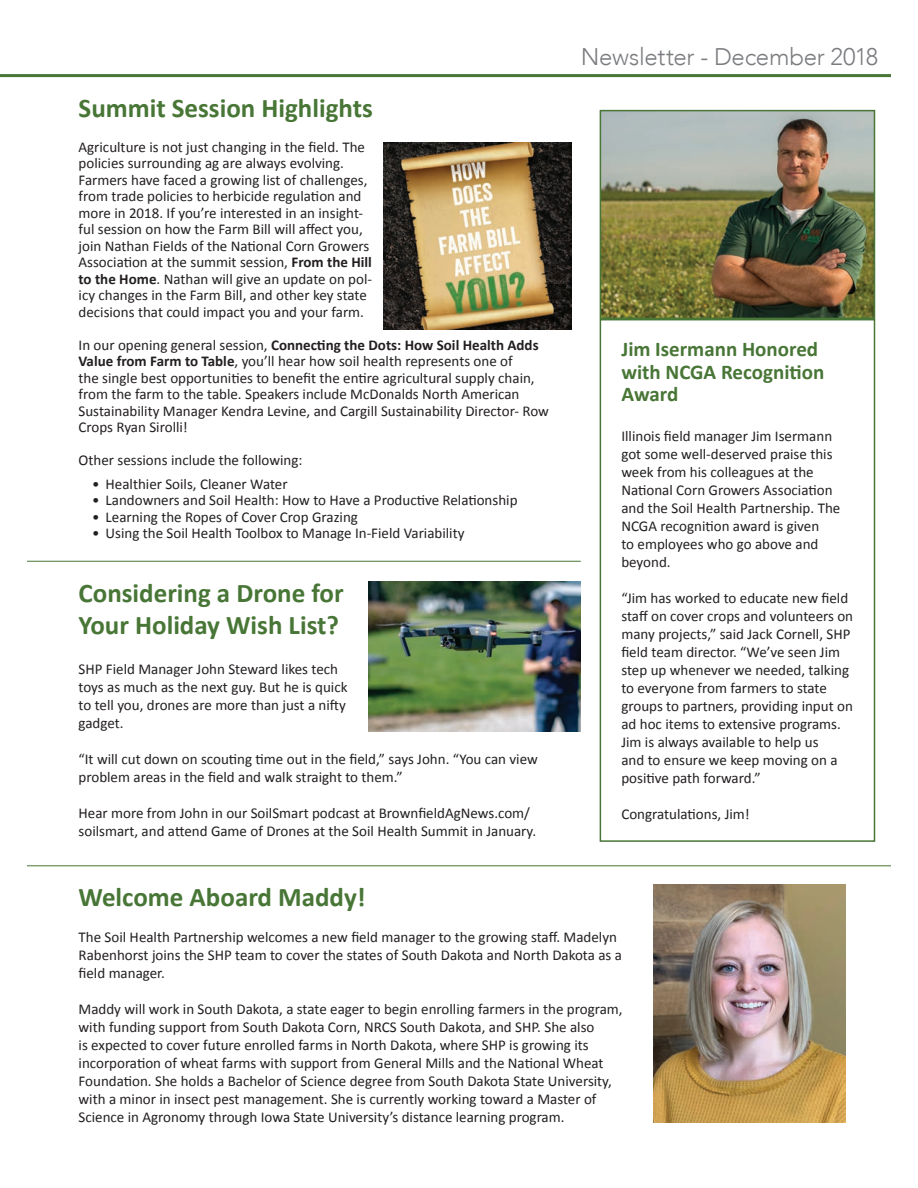
<style>
.page{position:relative;width:918px;height:1188px;background:#fff}
.page>*{position:absolute;margin:0;border:0;box-sizing:border-box;transform-origin:0 0}
.t1{font:700 27px/32.4px "Calibri";color:#487636}
.t2{font:300 24px "Avenir";letter-spacing:-.01em;color:#7a7c7f}
.t3{font:700 21px/22.5px "Calibri";color:#487636}
.ARTICLE_BODY{font:15px/18px "Calibri";color:#231f20}
.s1{font-weight:700}
</style>
<div class="page">
<div style="left:600px;top:319px;width:275px;height:523px;border:2px solid #487636"></div>
<hr style="left:27px;top:561px;width:554px;height:1px;background:#487636">
<hr style="left:27px;top:866px;width:864px;height:1px;background:#487636">
<img style="left:368px;top:581px;width:213px;height:151px">
<img style="left:383px;top:142px;width:189px;height:187px">
<img style="left:603px;top:113px;width:269px;height:203px">
<div style="left:600px;top:110px;width:275px;height:209px;border:2px solid #487636"></div>
<img style="left:654px;top:885px;width:191px;height:237px">
<svg style="left:0;top:74px;width:891px;height:3px;background:#4d793b"></svg>
<p class="t1" style="left:79px;top:91px;width:296px">Summit Session Highlights</p>
<p class="ARTICLE_BODY" style="left:79px;top:138px;width:295px;line-height:16.5px">Agriculture is not just changing in the field. The policies surrounding ag are always evolving.<br>Farmers have faced a growing list of challenges, from trade policies to herbicide regulation and more in 2018. If you’re interested in an insight&shy;ful session on how the Farm Bill will affect you, join Nathan Fields of the National Corn Growers Association at the summit session, <span class="s1">From the Hill to the Home</span>. Nathan will give an update on pol&shy;icy changes in the Farm Bill, and other key state decisions that could impact you and your farm.</p>
<p class="ARTICLE_BODY" style="left:79px;top:336px;width:472px;line-height:16.5px">In our opening general session, <span class="s1">Connecting the Dots: How Soil Health Adds Value from Farm to Table</span>, you’ll hear how soil health represents one of<br>the single best opportunities to benefit the entire agricultural supply chain, from the farm to the table. Speakers include McDonalds North American Sustainability Manager Kendra Levine, and Cargill Sustainability Director- Row Crops Ryan Sirolli!</p>
<p class="ARTICLE_BODY" style="left:79px;top:451px;width:225px">Other sessions include the following:</p>
<p class="ARTICLE_BODY" style="left:92px;top:474px;width:197px">• Healthier Soils, Cleaner Water</p>
<p class="ARTICLE_BODY" style="left:92px;top:491px;width:427px">• Landowners and Soil Health: How to Have a Productive Relationship</p>
<p class="ARTICLE_BODY" style="left:92px;top:507px;width:267px">• Learning the Ropes of Cover Crop Grazing</p>
<p class="ARTICLE_BODY" style="left:92px;top:524px;width:374px">• Using the Soil Health Toolbox to Manage In-Field Variability</p>
<p class="t1" style="left:79px;top:575px;width:267px">Considering a Drone for<br>Your Holiday Wish List?</p>
<p class="ARTICLE_BODY" style="left:79px;top:659px;width:270px">SHP Field Manager John Steward likes tech toys as much as the next guy. But he is quick to tell you, drones are more than just a nifty gadget.</p>
<p class="ARTICLE_BODY" style="left:79px;top:749px;width:461px">“It will cut down on scouting time out in the field,” says John. “You can view problem areas in the field and walk straight to them.”</p>
<p class="ARTICLE_BODY" style="left:79px;top:803px;width:459px">Hear more from John in our SoilSmart podcast at BrownfieldAgNews.com/ soilsmart, and attend Game of Drones at the Soil Health Summit in January.</p>
<p class="t1" style="left:79px;top:880px;width:289px">Welcome Aboard Maddy!</p>
<p class="t2" style="left:581px;top:42px;width:299px">Newsletter - December 2018</p>
<p class="t3" style="left:621px;top:338px;width:205px">Jim Isermann Honored with NCGA Recognition<br>Award</p>
<p class="ARTICLE_BODY" style="left:621px;top:427px;width:220px">Illinois field manager Jim Isermann got some well-deserved praise this week from his colleagues at the<br>National Corn Growers Association and the Soil Health Partnership. The<br>NCGA recognition award is given<br>to employees who go above and beyond.</p>
<p class="ARTICLE_BODY" style="left:621px;top:589px;width:233px">“Jim has worked to educate new field staff on cover crops and volunteers on many projects,” said Jack Cornell, SHP field team director. “We’ve seen Jim step up whenever we needed, talking to everyone from farmers to state groups to partners, providing input on ad hoc items to extensive programs.<br>Jim is always available to help us<br>and to ensure we keep moving on a positive path forward.”</p>
<p class="ARTICLE_BODY" style="left:621px;top:805px;width:130px">Congratulations, Jim!</p>
<p class="ARTICLE_BODY" style="left:79px;top:927px;width:545px">The Soil Health Partnership welcomes a new field manager to the growing staff. Madelyn<br>Rabenhorst joins the SHP team to cover the states of South Dakota and North Dakota as a field manager.</p>
<p class="ARTICLE_BODY" style="left:79px;top:999px;width:546px">Maddy will work in South Dakota, a state eager to begin enrolling farmers in the program, with funding support from South Dakota Corn, NRCS South Dakota, and SHP. She also<br>is expected to cover future enrolled farms in North Dakota, where SHP is growing its incorporation of wheat farms with support from General Mills and the National Wheat Foundation. She holds a Bachelor of Science degree from South Dakota State University, with a minor in insect pest management. She is currently working toward a Master of Science in Agronomy through Iowa State University’s distance learning program.</p>
</div>
